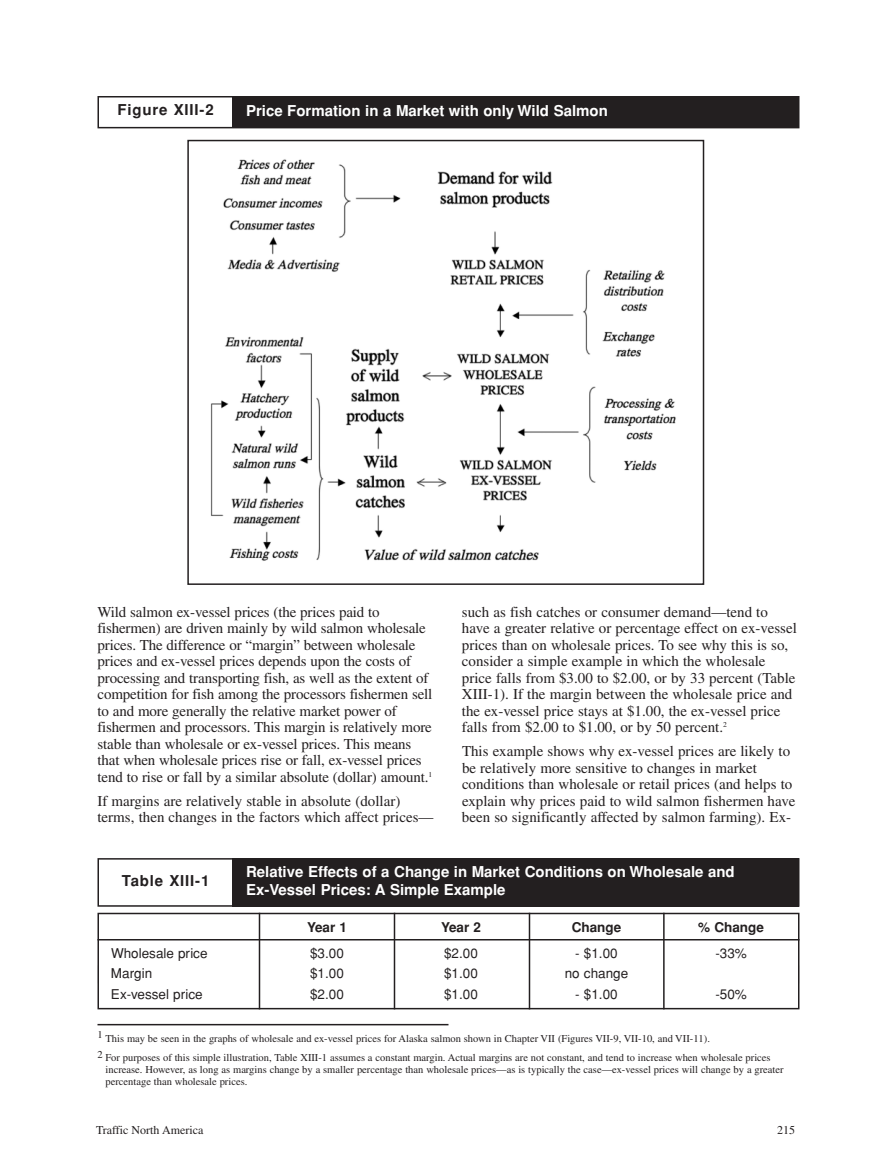
<style>
.page{position:relative;width:891px;height:1161px;background:#fff}
.page>*{position:absolute;margin:0;border:0;box-sizing:border-box;transform-origin:0 0}
.t1{font:15px/16.5px "Times";color:#231f20}
.t2{font:700 15px/18px "Helvetica";color:#fff}
.t3{font:700 15px "Helvetica";letter-spacing:.055em;color:#231f20}
.t4{font:13.5px "Helvetica";color:#231f20}
.t5{font:700 13.5px "Helvetica";color:#231f20}
.t6{font:12px "Times";color:#231f20}
.t7{font:10.5px/19.5px "Times";color:#231f20}
</style>
<div class="page">
<div style="left:98px;top:913px;width:702px;height:96px;border:2px solid #231f20"></div>
<div style="left:98px;top:96px;width:702px;height:32px;border:2px solid #231f20"></div>
<div style="left:232px;top:96px;width:568px;height:32px;background:#231f20"></div>
<img style="left:210px;top:159px;width:466px;height:402px">
<div style="left:98px;top:858px;width:702px;height:49px;border:2px solid #231f20"></div>
<div style="left:232px;top:858px;width:568px;height:49px;background:#231f20"></div>
<hr style="left:98px;top:939px;width:702px;height:1px;background:#231f20">
<hr style="left:259px;top:913px;width:1px;height:96px;background:#231f20">
<hr style="left:394px;top:913px;width:1px;height:96px;background:#231f20">
<hr style="left:529px;top:913px;width:1px;height:96px;background:#231f20">
<hr style="left:663px;top:913px;width:2px;height:96px;background:#231f20">
<hr style="left:98px;top:1024px;width:350px;height:1px;background:#231f20">
<div style="left:187px;top:140px;width:517px;height:445px;border:2px solid #231f20"></div>
<p class="t3" style="left:118px;top:101px;width:98px">Figure XIII-2</p>
<p class="t2" style="left:246px;top:102px;width:363px">Price Formation in a Market with only Wild Salmon</p>
<p class="t1" style="left:97px;top:605px;width:336px">Wild salmon ex-vessel prices (the prices paid to fishermen) are driven mainly by wild salmon wholesale prices. The difference or “margin” between wholesale prices and ex-vessel prices depends upon the costs of processing and transporting fish, as well as the extent of competition for fish among the processors fishermen sell to and more generally the relative market power of fishermen and processors. This margin is relatively more stable than wholesale or ex-vessel prices. This means that when wholesale prices rise or fall, ex-vessel prices tend to rise or fall by a similar absolute (dollar) amount.<sup>1</sup></p>
<p class="t1" style="left:97px;top:794px;width:338px">If margins are relatively stable in absolute (dollar) terms, then changes in the factors which affect prices—</p>
<p class="t1" style="left:462px;top:605px;width:336px">such as fish catches or consumer demand—tend to have a greater relative or percentage effect on ex-vessel prices than on wholesale prices. To see why this is so, consider a simple example in which the wholesale price falls from $3.00 to $2.00, or by 33 percent (Table XIII-1). If the margin between the wholesale price and the ex-vessel price stays at $1.00, the ex-vessel price falls from $2.00 to $1.00, or by 50 percent.<sup>2</sup></p>
<p class="t1" style="left:462px;top:745px;width:335px">This example shows why ex-vessel prices are likely to be relatively more sensitive to changes in market conditions than wholesale or retail prices (and helps to explain why prices paid to wild salmon fishermen have been so significantly affected by salmon farming). Ex-</p>
<p class="t3" style="left:122px;top:872px;width:89px">Table XIII-1</p>
<p class="t2" style="left:246px;top:863px;width:490px">Relative Effects of a Change in Market Conditions on Wholesale and<br>Ex-Vessel Prices: A Simple Example</p>
<p class="t5" style="left:307px;top:919px;width:41px">Year 1</p>
<p class="t5" style="left:441px;top:919px;width:41px">Year 2</p>
<p class="t5" style="left:572px;top:919px;width:51px">Change</p>
<p class="t5" style="left:698px;top:919px;width:67px">% Change</p>
<p class="t4" style="left:111px;top:945px;width:98px">Wholesale price</p>
<p class="t4" style="left:310px;top:945px;width:35px">$3.00</p>
<p class="t4" style="left:444px;top:945px;width:35px">$2.00</p>
<p class="t4" style="left:575px;top:945px;width:44px">- $1.00</p>
<p class="t4" style="left:715px;top:945px;width:33px">-33%</p>
<p class="t4" style="left:111px;top:966px;width:43px">Margin</p>
<p class="t4" style="left:310px;top:966px;width:35px">$1.00</p>
<p class="t4" style="left:444px;top:966px;width:35px">$1.00</p>
<p class="t4" style="left:565px;top:966px;width:65px">no change</p>
<p class="t4" style="left:111px;top:986px;width:93px">Ex-vessel price</p>
<p class="t4" style="left:310px;top:986px;width:35px">$2.00</p>
<p class="t4" style="left:444px;top:986px;width:35px">$1.00</p>
<p class="t4" style="left:575px;top:986px;width:44px">- $1.00</p>
<p class="t4" style="left:715px;top:986px;width:33px">-50%</p>
<p class="t7" style="left:98px;top:1030px;width:675px">1 This may be seen in the graphs of wholesale and ex-vessel prices for Alaska salmon shown in Chapter VII (Figures VII-9, VII-10, and VII-11).<br>2 For purposes of this simple illustration, Table XIII-1 assumes a constant margin. Actual margins are not constant, and tend to increase when wholesale prices</p>
<p class="t7" style="left:106px;top:1065px;width:680px;line-height:12px">increase. However, as long as margins change by a smaller percentage than wholesale prices—as is typically the case—ex-vessel prices will change by a greater percentage than wholesale prices.</p>
<p class="t6" style="left:96px;top:1126px;width:109px">Traffic North America</p>
<p class="t6" style="left:777px;top:1126px;width:19px">215</p>
</div>
